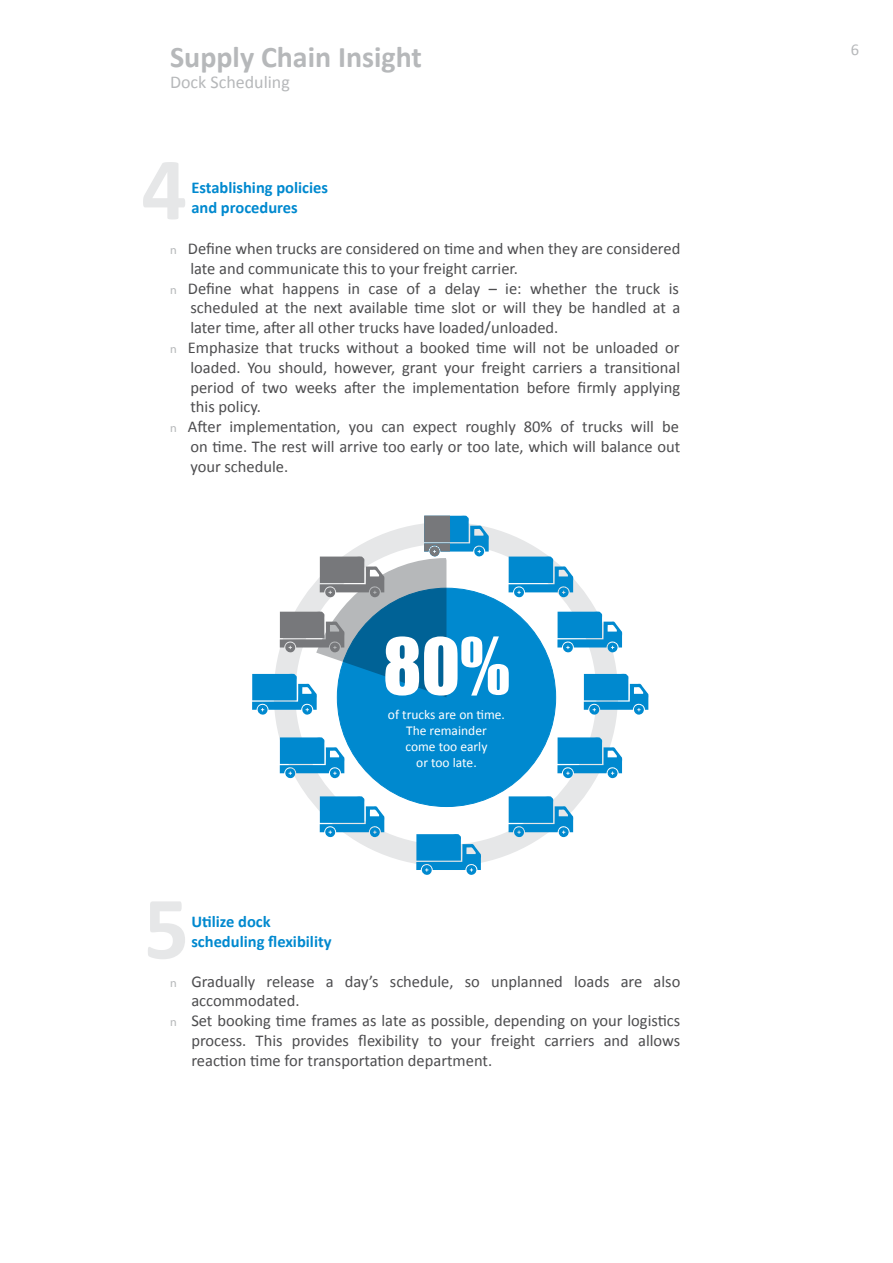
<style>
.page{position:relative;width:893px;height:1263px;background:#fff}
.page>*{position:absolute;margin:0;border:0;box-sizing:border-box;transform-origin:0 0}
.t1{font:700 90px "Calibri";color:#e6e7e8}
.t2{font:72px "Impact";color:#fff}
.t3{font:700 30px "Calibri";color:#b6b8ba}
.t4{font:18px "Calibri";color:#b6b8ba}
.t5{font:16.5px "Calibri";color:#4d4d4f}
.t6{font:700 16.5px/19.8px "Calibri";color:#0089cf}
.t7{font:16.5px "Calibri";color:#b6b8ba}
.t8{font:13.5px/16.2px "Calibri";color:#fff;text-align:center}
.s1{font-family:"Myriad Pro";font-size:12px;color:#b6b8ba}
</style>
<div class="page">
<div style="left:274px;top:522px;width:344px;height:344px;border:22px solid #e6e7e8;border-radius:50%"></div>
<svg style="left:557px;top:611px;width:65px;height:42px"></svg>
<svg style="left:584px;top:674px;width:65px;height:42px"></svg>
<svg style="left:509px;top:556px;width:64px;height:42px"></svg>
<svg style="left:416px;top:834px;width:65px;height:41px"></svg>
<svg style="left:509px;top:796px;width:64px;height:42px;background:#40a4d7"></svg>
<svg style="left:557px;top:737px;width:65px;height:42px;background:#44a7d9"></svg>
<div style="left:337px;top:588px;width:219px;height:218px;background:#0089cf;border-radius:50%"></div>
<svg style="left:320px;top:796px;width:65px;height:42px;background:#45a7da"></svg>
<svg style="left:280px;top:737px;width:65px;height:42px"></svg>
<svg style="left:252px;top:515px;width:237px;height:201px"></svg>
<h3 class="t3" style="left:170px;top:38px;width:253px">Supply Chain Insight</h3>
<p class="t4" style="left:170px;top:71px;width:121px">Dock Scheduling</p>
<h1 class="t1" style="left:141px;top:132px;width:47px">4</h1>
<p class="t6" style="left:191px;top:177px;width:138px">Establishing policies and procedures</p>
<p class="t5" style="left:170px;top:238px;width:512px"><span class="s1">n</span> Define when trucks are considered on time and when they are considered</p>
<p class="t5" style="left:190px;top:258px;width:329px">late and communicate this to your freight carrier.</p>
<p class="t5" style="left:170px;top:278px;width:510px"><span class="s1">n</span> Define what happens in case of a delay – ie: whether the truck is</p>
<p class="t5" style="left:190px;top:297px;width:491px">scheduled at the next available time slot or will they be handled at a</p>
<p class="t5" style="left:190px;top:317px;width:369px">later time, after all other trucks have loaded/unloaded.</p>
<p class="t5" style="left:170px;top:337px;width:511px"><span class="s1">n</span> Emphasize that trucks without a booked time will not be unloaded or</p>
<p class="t5" style="left:190px;top:357px;width:491px">loaded. You should, however, grant your freight carriers a transitional</p>
<p class="t5" style="left:190px;top:377px;width:491px">period of two weeks after the implementation before firmly applying</p>
<p class="t5" style="left:190px;top:396px;width:72px">this policy.</p>
<p class="t5" style="left:170px;top:416px;width:510px"><span class="s1">n</span> After implementation, you can expect roughly 80% of trucks will be</p>
<p class="t5" style="left:190px;top:436px;width:491px">on time. The rest will arrive too early or too late, which will balance out</p>
<p class="t5" style="left:190px;top:456px;width:99px">your schedule.</p>
<h2 class="t2" style="left:383px;top:610px;width:129px">80%</h2>
<p class="t8" style="left:388px;top:706px;width:119px">of trucks are on time.<br>The remainder<br>come too early<br>or too late.</p>
<h1 class="t1" style="left:144px;top:871px;width:47px">5</h1>
<p class="t6" style="left:191px;top:912px;width:142px">Utilize dock scheduling flexibility</p>
<p class="t5" style="left:170px;top:971px;width:512px"><span class="s1">n</span> Gradually release a day’s schedule, so unplanned loads are also</p>
<p class="t5" style="left:191px;top:990px;width:110px">accommodated.</p>
<p class="t5" style="left:170px;top:1010px;width:512px"><span class="s1">n</span> Set booking time frames as late as possible, depending on your logistics</p>
<p class="t5" style="left:191px;top:1030px;width:490px">process. This provides flexibility to your freight carriers and allows</p>
<p class="t5" style="left:191px;top:1050px;width:302px">reaction time for transportation department.</p>
<p class="t7" style="left:851px;top:39px;width:10px">6</p>
</div>
